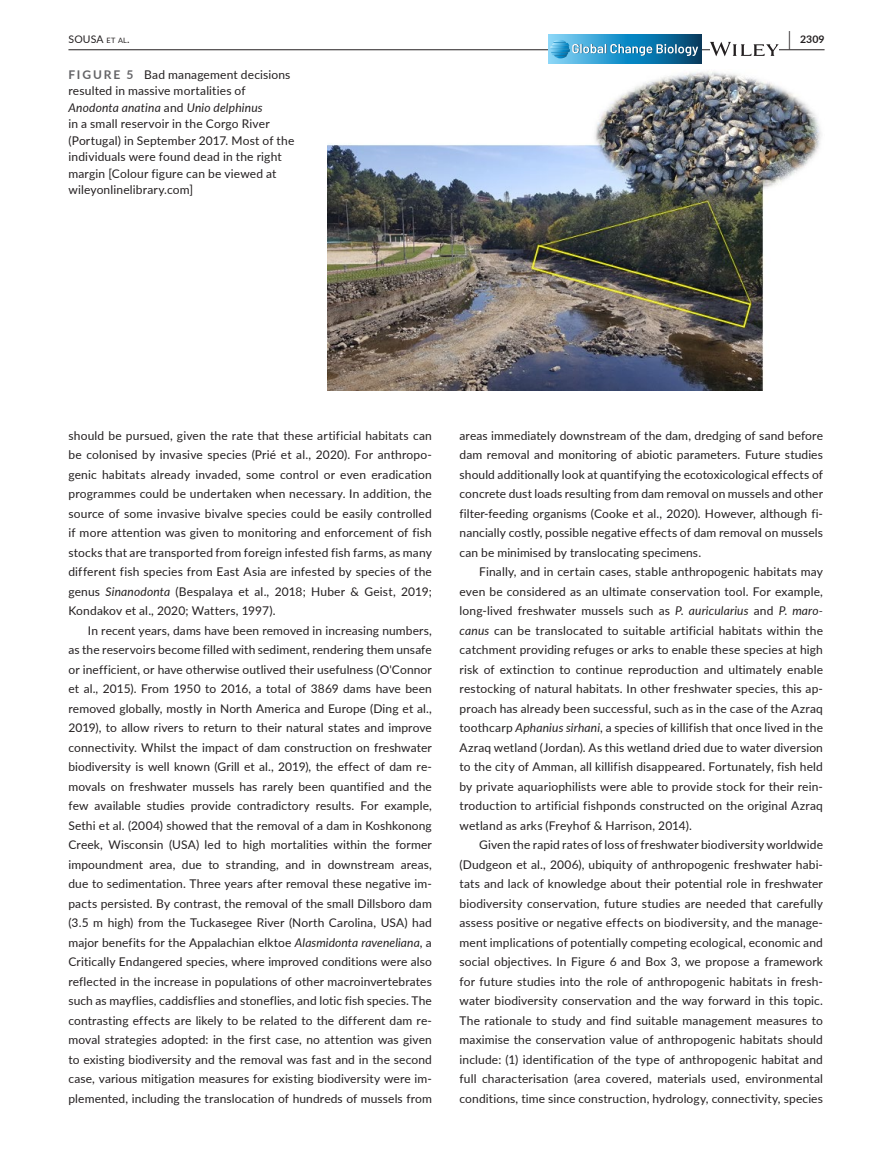
<style>
.page{position:relative;width:893px;height:1174px;background:#fff}
.page>*{position:absolute;margin:0;border:0;box-sizing:border-box;transform-origin:0 0}
.t1{font:12px/19.5px "Lato";letter-spacing:.01em;color:#231f20;text-align:justify}
.t2{font:10.5px "Lato";letter-spacing:.02em;color:#231f20}
.t3{font:700 10.5px "Lato";color:#231f20}
.s1{font-size:7.35px}
.s2{font-size:19.5px}
.s3{font-weight:700;color:#636366}
.s4{font-style:italic}
</style>
<div class="page">
<hr style="left:68px;top:49px;width:756px;height:1px;background:#231f20">
<svg style="left:548px;top:34px;width:153px;height:30px"></svg>
<svg style="left:550px;top:40px;width:149px;height:18px"></svg>
<svg style="left:710px;top:42px;width:69px;height:14px"></svg>
<img style="left:327px;top:71px;width:494px;height:319px">
<p class="t2" style="left:68px;top:31px;width:63px">SOUSA <span class="s1">et al</span>.</p>
<p class="t3" style="left:789px;top:31px;width:37px"><span class="s2">|</span> 2309</p>
<p class="t1" style="left:68px;top:66px;width:227px;line-height:16.5px;text-align:left"><span class="s3">FIGURE 5</span> Bad management decisions resulted in massive mortalities of <span class="s4">Anodonta anatina</span> and <span class="s4">Unio delphinus<br></span>in a small reservoir in the Corgo River (Portugal) in September 2017. Most of the individuals were found dead in the right margin [Colour figure can be viewed at wileyonlinelibrary.com]</p>
<p class="t1" style="left:68px;top:425px;width:365px">should be pursued, given the rate that these artificial habitats can be colonised by invasive species (Prié et al., 2020). For anthropo&shy;genic habitats already invaded, some control or even eradication programmes could be undertaken when necessary. In addition, the source of some invasive bivalve species could be easily controlled if more attention was given to monitoring and enforcement of fish stocks that are transported from foreign infested fish farms, as many different fish species from East Asia are infested by species of the genus <span class="s4">Sinanodonta</span> (Bespalaya et al., 2018; Huber &amp; Geist, 2019; Kondakov et al., 2020; Watters, 1997).</p>
<p class="t1" style="left:68px;top:620px;width:365px;text-indent:20px">In recent years, dams have been removed in increasing numbers, as the reservoirs become filled with sediment, rendering them unsafe or inefficient, or have otherwise outlived their usefulness (O'Connor et al., 2015). From 1950 to 2016, a total of 3869 dams have been removed globally, mostly in North America and Europe (Ding et al., 2019), to allow rivers to return to their natural states and improve connectivity. Whilst the impact of dam construction on freshwater biodiversity is well known (Grill et al., 2019), the effect of dam re&shy;movals on freshwater mussels has rarely been quantified and the few available studies provide contradictory results. For example, Sethi et al. (2004) showed that the removal of a dam in Koshkonong Creek, Wisconsin (USA) led to high mortalities within the former impoundment area, due to stranding, and in downstream areas, due to sedimentation. Three years after removal these negative im&shy;pacts persisted. By contrast, the removal of the small Dillsboro dam (3.5 m high) from the Tuckasegee River (North Carolina, USA) had major benefits for the Appalachian elktoe <span class="s4">Alasmidonta raveneliana</span>, a Critically Endangered species, where improved conditions were also reflected in the increase in populations of other macroinvertebrates such as mayflies, caddisflies and stoneflies, and lotic fish species. The contrasting effects are likely to be related to the different dam re&shy;moval strategies adopted: in the first case, no attention was given to existing biodiversity and the removal was fast and in the second case, various mitigation measures for existing biodiversity were im&shy;plemented, including the translocation of hundreds of mussels from</p>
<p class="t1" style="left:460px;top:425px;width:365px">areas immediately downstream of the dam, dredging of sand before dam removal and monitoring of abiotic parameters. Future studies should additionally look at quantifying the ecotoxicological effects of concrete dust loads resulting from dam removal on mussels and other filter-feeding organisms (Cooke et al., 2020). However, although fi&shy;nancially costly, possible negative effects of dam removal on mussels can be minimised by translocating specimens.</p>
<p class="t1" style="left:460px;top:561px;width:365px;text-indent:20px">Finally, and in certain cases, stable anthropogenic habitats may even be considered as an ultimate conservation tool. For example, long-lived freshwater mussels such as <span class="s4">P. auricularius</span> and <span class="s4">P. maro&shy;canus</span> can be translocated to suitable artificial habitats within the catchment providing refuges or arks to enable these species at high risk of extinction to continue reproduction and ultimately enable restocking of natural habitats. In other freshwater species, this ap&shy;proach has already been successful, such as in the case of the Azraq toothcarp <span class="s4">Aphanius sirhani</span>, a species of killifish that once lived in the Azraq wetland (Jordan). As this wetland dried due to water diversion to the city of Amman, all killifish disappeared. Fortunately, fish held by private aquariophilists were able to provide stock for their rein&shy;troduction to artificial fishponds constructed on the original Azraq wetland as arks (Freyhof &amp; Harrison, 2014).</p>
<p class="t1" style="left:460px;top:834px;width:365px;text-indent:20px">Given the rapid rates of loss of freshwater biodiversity worldwide (Dudgeon et al., 2006), ubiquity of anthropogenic freshwater habi&shy;tats and lack of knowledge about their potential role in freshwater biodiversity conservation, future studies are needed that carefully assess positive or negative effects on biodiversity, and the manage&shy;ment implications of potentially competing ecological, economic and social objectives. In Figure 6 and Box 3, we propose a framework for future studies into the role of anthropogenic habitats in fresh&shy;water biodiversity conservation and the way forward in this topic.<br>The rationale to study and find suitable management measures to maximise the conservation value of anthropogenic habitats should include: (1) identification of the type of anthropogenic habitat and full characterisation (area covered, materials used, environmental conditions, time since construction, hydrology, connectivity, species</p>
</div>
